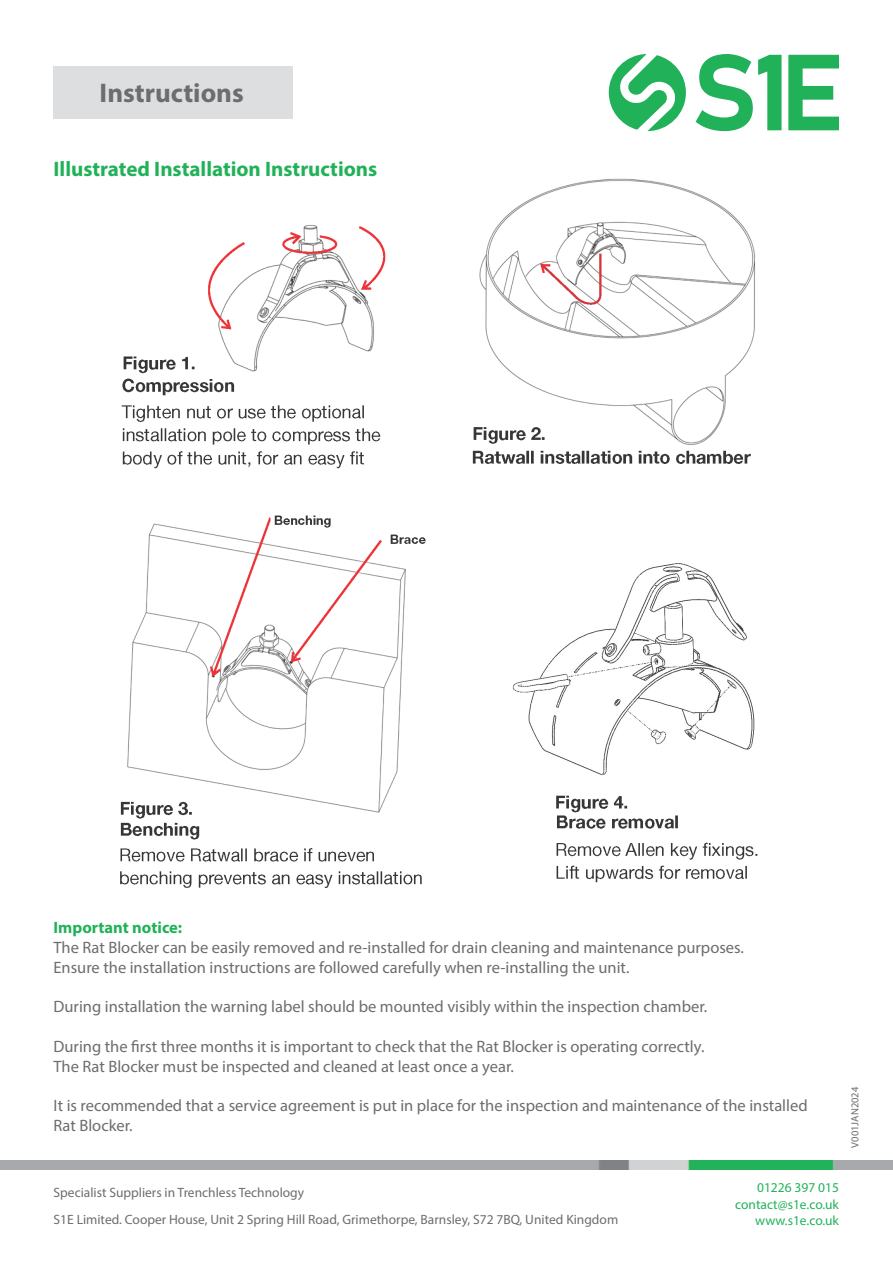
<style>
.page{position:relative;width:893px;height:1263px;background:#fff}
.page>*{position:absolute;margin:0;border:0;box-sizing:border-box;transform-origin:0 0}
.t1{font:700 27px "Myriad Pro";color:#6c6d70}
.t2{font:700 21px "Myriad Pro";color:#21b259}
.t3{font:16.5px/19.8px "Myriad Pro";color:#6c6d70}
.t4{font:700 16.5px "Myriad Pro";color:#21b259}
.Body_text{font:13.5px "Myriad Pro";color:#6c6d70}
.t5{font:13.5px "Myriad Pro";color:#21b259}
.t6{font:10.5px "Myriad Pro";color:#6c6d70}
</style>
<div class="page">
<img style="left:0;top:1160px;width:893px;height:9px">
<svg style="left:696px;top:54px;width:85px;height:77px"></svg>
<svg style="left:788px;top:55px;width:51px;height:75px"></svg>
<svg style="left:609px;top:54px;width:77px;height:77px"></svg>
<img style="left:120px;top:178px;width:638px;height:710px">
<div style="left:54px;top:187px;width:210px;height:38px;background:#fff"></div>
<div style="left:54px;top:160px;width:392px;height:41px;background:#fff"></div>
<div style="left:54px;top:66px;width:239px;height:53px;background:#dddee0"></div>
<p class="t1" style="left:100px;top:75px;width:146px">Instructions</p>
<p class="t1" style="left:80px;top:75px;width:139px">FACTSHEET</p>
<p class="t2" style="left:54px;top:155px;width:325px">Illustrated Installation Instructions</p>
<p class="t4" style="left:54px;top:917px;width:130px">Important notice:</p>
<p class="t3" style="left:54px;top:937px;width:692px">The Rat Blocker can be easily removed and re-installed for drain cleaning and maintenance purposes.</p>
<p class="t3" style="left:54px;top:957px;width:577px">Ensure the installation instructions are followed carefully when re-installing the unit.</p>
<p class="t3" style="left:54px;top:997px;width:655px">During installation the warning label should be mounted visibly within the inspection chamber.</p>
<p class="t3" style="left:54px;top:1036px;width:652px">During the first three months it is important to check that the Rat Blocker is operating correctly.</p>
<p class="t3" style="left:54px;top:1056px;width:462px">The Rat Blocker must be inspected and cleaned at least once a year.</p>
<p class="t3" style="left:54px;top:1096px;width:756px">It is recommended that a service agreement is put in place for the inspection and maintenance of the installed<br>Rat Blocker.</p>
<p class="t6" style="left:848px;top:1148px;width:62px;rotate:-90deg">V001JAN2024</p>
<p class="Body_text" style="left:54px;top:1184px;width:252px">Specialist Suppliers in Trenchless Technology</p>
<p class="Body_text" style="left:54px;top:1211px;width:566px">S1E Limited. Cooper House, Unit 2 Spring Hill Road, Grimethorpe, Barnsley, S72 7BQ, United Kingdom</p>
<p class="t5" style="left:757px;top:1179px;width:83px">01226 397 015</p>
<p class="t5" style="left:735px;top:1196px;width:105px">contact@s1e.co.uk</p>
<p class="t5" style="left:755px;top:1212px;width:85px">www.s1e.co.uk</p>
</div>
